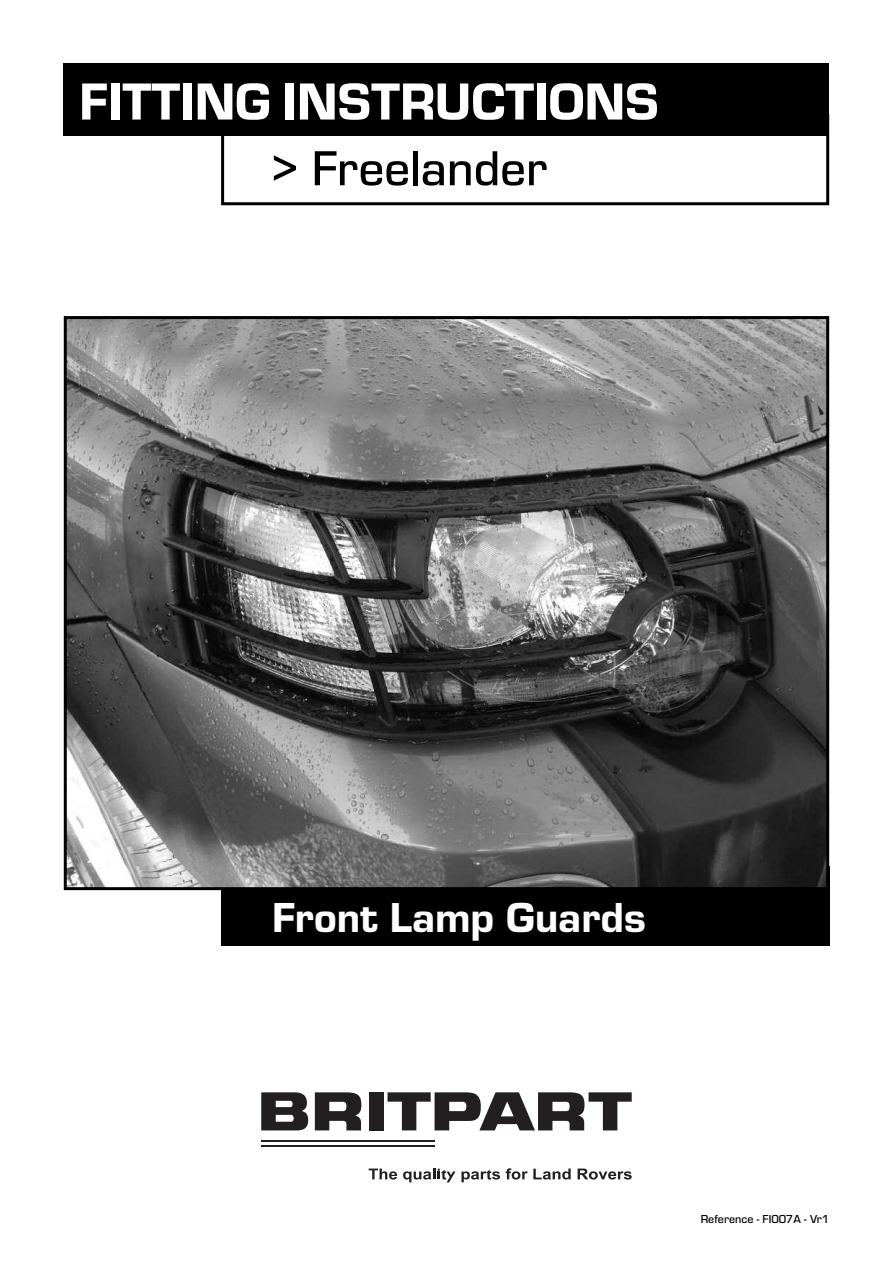
<style>
.page{position:relative;width:893px;height:1263px;background:#fff}
.page>*{position:absolute;margin:0;border:0;box-sizing:border-box;transform-origin:0 0}
.t1{font:54px "Eurostile T Heav";color:#fff}
.t2{font:500 51px "Eurostile T";color:#000}
.t3{font:43.5px "Eurostile T Heav";color:#fff}
.t4{font:500 12px "Eurostile T";color:#000}
</style>
<div class="page">
<div style="left:221px;top:114px;width:608px;height:91px;border:3px solid #000"></div>
<div style="left:221px;top:866px;width:608px;height:79px;background:#000"></div>
<div style="left:64px;top:64px;width:765px;height:72px;background:#000"></div>
<img style="left:68px;top:320px;width:757px;height:566px">
<div style="left:64px;top:316px;width:765px;height:574px;border:3px solid #000"></div>
<svg style="left:369px;top:1168px;width:28px;height:11px"></svg>
<svg style="left:506px;top:1168px;width:65px;height:11px"></svg>
<svg style="left:578px;top:1168px;width:54px;height:11px"></svg>
<svg style="left:403px;top:1168px;width:52px;height:14px"></svg>
<svg style="left:461px;top:1169px;width:39px;height:13px"></svg>
<hr style="left:261px;top:1140px;width:174px;height:2px;background:#231f20">
<hr style="left:261px;top:1145px;width:174px;height:2px;background:#231f20">
<div style="left:369px;top:1092px;width:14px;height:38px;background:#231f20"></div>
<svg style="left:315px;top:1092px;width:46px;height:38px"></svg>
<svg style="left:261px;top:1092px;width:47px;height:38px;background:#4b4748"></svg>
<svg style="left:388px;top:1092px;width:244px;height:38px"></svg>
<h1 class="t1" style="left:79px;top:69px;width:581px">FITTING INSTRUCTIONS</h1>
<h2 class="t2" style="left:272px;top:138px;width:276px">&gt; Freelander</h2>
<h3 class="t3" style="left:272px;top:892px;width:375px">Front Lamp Guards</h3>
<p class="t4" style="left:701px;top:1212px;width:130px">Reference - FI007A - Vr1</p>
</div>
